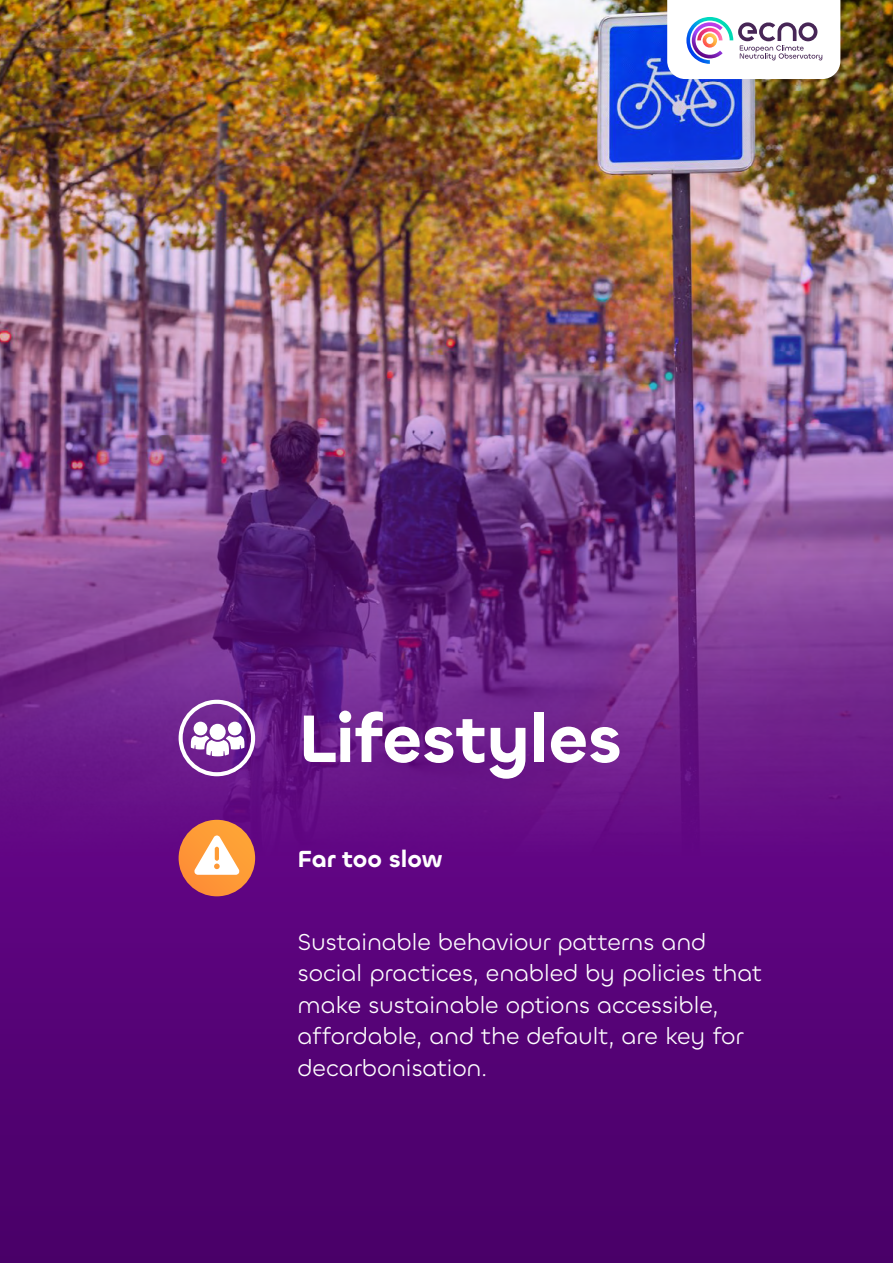
<style>
.page{position:relative;width:893px;height:1263px;background:#520273}
.page>*{position:absolute;margin:0;border:0;box-sizing:border-box;transform-origin:0 0}
.H2_BB{font:600 69px "Chillax";letter-spacing:-.02em;color:#fff}
.BB_Teaser{font:24px/31.5px "Chillax";letter-spacing:-.015em;color:#fff}
.BB_Teaser-2{font:600 24px "Chillax";letter-spacing:-.01em;color:#fff}
</style>
<div class="page">
<img style="left:0;top:0;width:893px;height:906px">
<img style="left:44px;top:0;width:796px;height:79px">
<svg style="left:686px;top:17px;width:136px;height:47px;background:#d0cbdc"></svg>
<svg style="left:179px;top:700px;width:76px;height:76px;background:#a06fb6"></svg>
<div style="left:179px;top:820px;width:76px;height:76px;background:#fe9936;border-radius:38px"></div>
<svg style="left:194px;top:835px;width:45px;height:40px"></svg>
<p class="H2_BB" style="left:298px;top:695px;width:326px">Lifestyles</p>
<p class="BB_Teaser-2" style="left:298px;top:844px;width:146px">Far too slow</p>
<p class="BB_Teaser" style="left:298px;top:925px;width:466px">Sustainable behaviour patterns and social practices, enabled by policies that make sustainable options accessible, affordable, and the default, are key for decarbonisation.</p>
</div>
